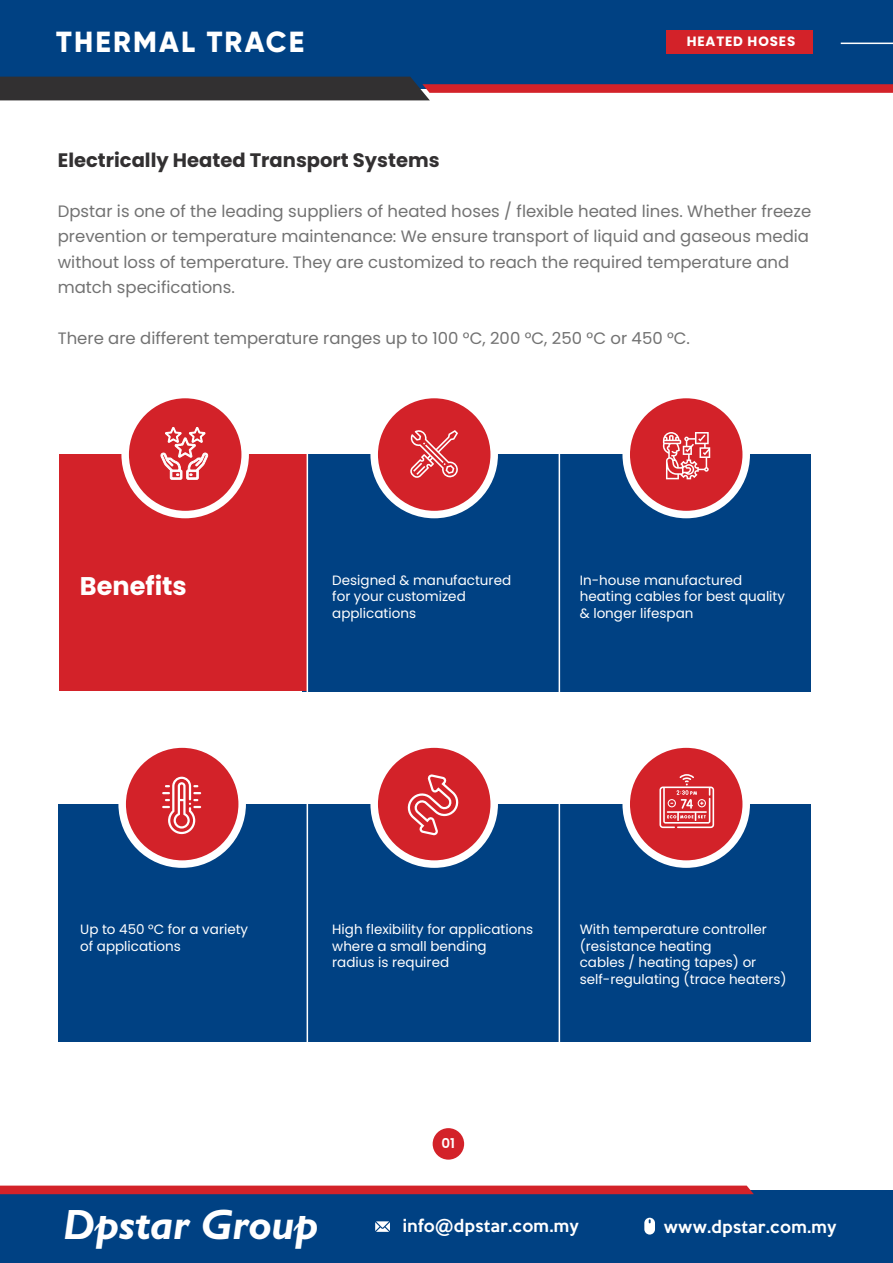
<style>
.page{position:relative;width:893px;height:1263px;background:#fff}
.page>*{position:absolute;margin:0;border:0;box-sizing:border-box;transform-origin:0 0}
.t1{font:italic 700 42.45px "Gill Sans";color:#fff}
.t2{font:800 29.1px "Gilroy";letter-spacing:.075em;color:#fff}
.t3{font:700 25.5px "Poppins";color:#fff}
.t4{font:700 19.5px "Poppins";color:#323031}
.t5{font:16.5px/25.5px "Poppins";color:#727272}
.t6{font:500 15.9px "Keep Calm";letter-spacing:.025em;color:#fff}
.t7{font:13.5px/16.5px "Poppins";color:#fff}
.t8{font:700 13.5px "Poppins";letter-spacing:.065em;color:#fff}
.t9{font:600 13.5px "Poppins";color:#fff}
</style>
<div class="page">
<div style="left:251px;top:804px;width:560px;height:237px;background:#004183"></div>
<div style="left:302px;top:454px;width:509px;height:238px;background:#004183"></div>
<div style="left:0;top:1190px;width:893px;height:73px;background:#004183"></div>
<svg style="left:375px;top:1221px;width:15px;height:11px"></svg>
<svg style="left:644px;top:1218px;width:11px;height:16px"></svg>
<svg style="left:0;top:1185px;width:754px;height:9px;background:#d53138"></svg>
<div style="left:0;top:0;width:893px;height:89px;background:#004183"></div>
<svg style="left:0;top:77px;width:893px;height:23px"></svg>
<div style="left:667px;top:31px;width:146px;height:23px;background:#d32229"></div>
<hr style="left:841px;top:43px;width:52px;height:1px;background:#fff">
<div style="left:59px;top:455px;width:248px;height:236px;background:#d32229"></div>
<div style="left:433px;top:1128px;width:31px;height:32px;background:#d32229;border-radius:50%"></div>
<div style="left:374px;top:394px;width:120px;height:120px;background:#d32229;border-radius:50%"></div>
<div style="left:370px;top:391px;width:128px;height:127px;border:8px solid #fff;border-radius:50%"></div>
<svg style="left:410px;top:430px;width:48px;height:48px"></svg>
<div style="left:125px;top:394px;width:120px;height:120px;background:#d32229;border-radius:50%"></div>
<div style="left:121px;top:391px;width:128px;height:127px;border:8px solid #fff;border-radius:50%"></div>
<div style="left:626px;top:394px;width:120px;height:120px;background:#d32229;border-radius:50%"></div>
<div style="left:622px;top:391px;width:128px;height:127px;border:8px solid #fff;border-radius:50%"></div>
<svg style="left:663px;top:432px;width:47px;height:47px"></svg>
<div style="left:374px;top:744px;width:120px;height:120px;background:#d32229;border-radius:50%"></div>
<div style="left:370px;top:740px;width:128px;height:128px;border:8px solid #fff;border-radius:50%"></div>
<div style="left:58px;top:804px;width:249px;height:237px;background:#004183"></div>
<div style="left:122px;top:744px;width:120px;height:120px;background:#d32229;border-radius:50%"></div>
<div style="left:118px;top:740px;width:128px;height:128px;border:8px solid #fff;border-radius:50%"></div>
<div style="left:626px;top:744px;width:120px;height:120px;background:#d32229;border-radius:50%"></div>
<div style="left:622px;top:740px;width:128px;height:128px;border:8px solid #fff;border-radius:50%"></div>
<svg style="left:160px;top:427px;width:48px;height:53px"></svg>
<svg style="left:659px;top:774px;width:55px;height:54px"></svg>
<svg style="left:407px;top:774px;width:52px;height:62px"></svg>
<svg style="left:162px;top:777px;width:39px;height:57px"></svg>
<hr style="left:307px;top:437px;width:1px;height:642px;background:#fff">
<hr style="left:559px;top:437px;width:1px;height:642px;background:#fff">
<h2 class="t2" style="left:56px;top:23px;width:249px">THERMAL TRACE</h2>
<p class="t8" style="left:687px;top:34px;width:110px">HEATED HOSES</p>
<p class="t4" style="left:58px;top:149px;width:383px">Electrically Heated Transport Systems</p>
<p class="t5" style="left:58px;top:198px;width:755px">Dpstar is one of the leading suppliers of heated hoses / flexible heated lines. Whether freeze prevention or temperature maintenance: We ensure transport of liquid and gaseous media without loss of temperature. They are customized to reach the required temperature and match specifications.</p>
<p class="t5" style="left:58px;top:326px;width:634px">There are different temperature ranges up to 100 °C, 200 °C, 250 °C or 450 °C.</p>
<h3 class="t3" style="left:80px;top:571px;width:108px">Benefits</h3>
<p class="t7" style="left:332px;top:572px;width:180px">Designed &amp; manufactured for your customized applications</p>
<p class="t7" style="left:580px;top:572px;width:207px">In-house manufactured heating cables for best quality &amp; longer lifespan</p>
<p class="t7" style="left:80px;top:921px;width:170px">Up to 450 °C for a variety of applications</p>
<p class="t7" style="left:332px;top:921px;width:202px">High flexibility for applications where a small bending<br>radius is required</p>
<p class="t7" style="left:580px;top:921px;width:208px">With temperature controller (resistance heating<br>cables / heating tapes) or self-regulating (trace heaters)</p>
<p class="t9" style="left:442px;top:1136px;width:15px">01</p>
<h1 class="t1" style="left:63px;top:1198px;width:257px">Dpstar Group</h1>
<p class="t6" style="left:403px;top:1212px;width:178px">info@dpstar.com.my</p>
<p class="t6" style="left:664px;top:1212px;width:174px">www.dpstar.com.my</p>
</div>
